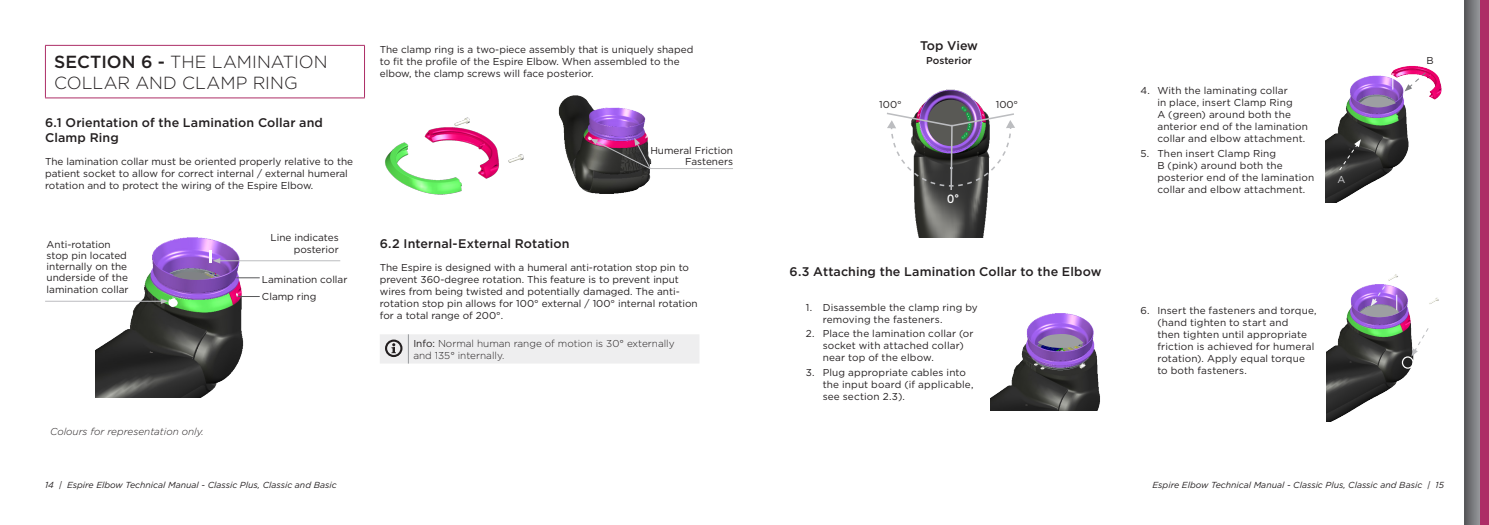
<style>
.page{position:relative;width:1489px;height:525px;background:#fff}
.page>*{position:absolute;margin:0;border:0;box-sizing:border-box;transform-origin:0 0}
.Head-Section{font:300 17.5px/21px "Gotham";letter-spacing:.005em;color:#231f20}
.Head-A{font:500 12.5px/15px "Gotham";letter-spacing:.01em;color:#231f20}
.Call_out{font:500 12.5px "Gotham";letter-spacing:-.02em;color:#231f20}
.t1{font:500 12.38px "Brandon Grotesque";color:#57585a}
.t2{font:500 12.38px "Brandon Grotesque";color:#fff}
.Body-Base{font:10px/12px "Gotham";color:#231f20}
.Call_out-2{font:10px/11.2px "Gotham";color:#231f20;text-align:right}
.Body-Note{font:300 10px/11.2px "Gotham";color:#231f20}
.Body-Base-2{font:italic 300 10px "Gotham";color:#231f20}
.Call_out-3{font:500 10px "Gotham";color:#231f20}
.t3{font:10px "Gotham";color:#d1d2d4}
.t4{font:italic 8.75px "Gotham";color:#231f20}
.s1{font-weight:500}
.s2{font-weight:400}
</style>
<div class="page">
<svg style="left:1464px;top:0;width:16px;height:524px"></svg>
<div style="left:1480px;top:0;width:8px;height:524px;background:#ad2d66"></div>
<hr style="left:45px;top:45px;width:320px;height:1px;background:#ad2d66">
<hr style="left:45px;top:46px;width:1px;height:52px;background:#ad2d66">
<hr style="left:364px;top:46px;width:1px;height:52px;background:#ad2d66">
<hr style="left:45px;top:98px;width:320px;height:1px;background:#ad2d66">
<img style="left:96px;top:237px;width:183px;height:161px">
<hr style="left:218px;top:260px;width:122px;height:1px;background:#bcbdc0">
<hr style="left:45px;top:301px;width:118px;height:1px;background:#bcbdc0">
<svg style="left:161px;top:297px;width:17px;height:10px"></svg>
<img style="left:385px;top:117px;width:139px;height:78px">
<img style="left:558px;top:95px;width:94px;height:99px">
<div style="left:380px;top:334px;width:319px;height:29px;background:#eeeeef"></div>
<hr style="left:649px;top:168px;width:84px;height:1px;background:#bcbdc0">
<svg style="left:590px;top:138px;width:61px;height:31px"></svg>
<img style="left:990px;top:313px;width:110px;height:97px">
<img style="left:1325px;top:66px;width:117px;height:136px">
<svg style="left:1392px;top:73px;width:1px;height:16px"></svg>
<svg style="left:1404px;top:72px;width:22px;height:19px"></svg>
<svg style="left:1338px;top:139px;width:22px;height:32px"></svg>
<img style="left:1326px;top:274px;width:113px;height:147px">
<svg style="left:1411px;top:327px;width:17px;height:29px"></svg>
<svg style="left:173px;top:270px;width:39px;height:10px"></svg>
<svg style="left:1037px;top:333px;width:46px;height:15px"></svg>
<svg style="left:1359px;top:95px;width:36px;height:13px"></svg>
<svg style="left:1359px;top:285px;width:39px;height:32px"></svg>
<div style="left:168px;top:298px;width:9px;height:8px;background:#fff;border-radius:50%"></div>
<svg style="left:209px;top:250px;width:11px;height:13px"></svg>
<svg style="left:238px;top:296px;width:22px;height:1px"></svg>
<svg style="left:236px;top:277px;width:24px;height:1px"></svg>
<div style="left:1401px;top:356px;width:12px;height:12px;border:1px solid #fff;border-radius:50%"></div>
<img style="left:914px;top:89px;width:74px;height:148px">
<div style="left:927px;top:100px;width:46px;height:46px;background:#595955;border-radius:50%"></div>
<svg style="left:887px;top:106px;width:128px;height:85px"></svg>
<div style="left:878px;top:96px;width:30px;height:15px;background:#fff"></div>
<div style="left:994px;top:96px;width:31px;height:15px;background:#fff"></div>
<p class="Head-Section" style="left:54px;top:51px;width:275px"><span class="s1">SECTION 6 -</span> THE LAMINATION<br>COLLAR AND CLAMP RING</p>
<p class="Head-A" style="left:45px;top:115px;width:279px">6.1 Orientation of the Lamination Collar and<br>Clamp Ring</p>
<p class="Body-Base" style="left:45px;top:155px;width:309px">The lamination collar must be oriented properly relative to the patient socket to allow for correct internal / external humeral rotation and to protect the wiring of the Espire Elbow.</p>
<p class="Call_out-2" style="left:47px;top:238px;width:83px;text-align:left">Anti-rotation stop pin located internally on the underside of the lamination collar</p>
<p class="Body-Base-2" style="left:50px;top:425px;width:155px">Colours for representation only.</p>
<p class="Call_out-2" style="left:270px;top:231px;width:70px;line-height:12px">Line indicates posterior</p>
<p class="Call_out-2" style="left:262px;top:273px;width:87px">Lamination collar</p>
<p class="Call_out-2" style="left:262px;top:291px;width:56px">Clamp ring</p>
<p class="Body-Base" style="left:380px;top:43px;width:315px">The clamp ring is a two-piece assembly that is uniquely shaped to fit the profile of the Espire Elbow. When assembled to the elbow, the clamp screws will face posterior.</p>
<p class="Call_out-2" style="left:650px;top:144px;width:84px">Humeral Friction<br>Fasteners</p>
<p class="Head-A" style="left:380px;top:236px;width:191px">6.2 Internal-External Rotation</p>
<p class="Body-Base" style="left:380px;top:261px;width:319px">The Espire is designed with a humeral anti-rotation stop pin to prevent 360-degree rotation. This feature is to prevent input wires from being twisted and potentially damaged. The anti&shy;rotation stop pin allows for 100° external / 100° internal rotation for a total range of 200°.</p>
<p class="Body-Note" style="left:413px;top:337px;width:263px"><span class="s2">Info:</span> Normal human range of motion is 30° externally and 135° internally.</p>
<p class="Call_out" style="left:920px;top:37px;width:59px">Top View</p>
<p class="Call_out-3" style="left:926px;top:53px;width:47px">Posterior</p>
<p class="Body-Base" style="left:879px;top:98px;width:24px">100°</p>
<p class="Body-Base" style="left:995px;top:98px;width:24px">100°</p>
<p class="t1" style="left:880px;top:97px;width:25px">100°</p>
<p class="t1" style="left:998px;top:97px;width:25px">100°</p>
<p class="t2" style="left:946px;top:190px;width:13px">0°</p>
<p class="Head-A" style="left:789px;top:263px;width:313px">6.3 Attaching the Lamination Collar to the Elbow</p>
<p class="Body-Base" style="left:822px;top:300px;width:157px;text-indent:-17px">1. Disassemble the clamp ring by removing the fasteners.</p>
<p class="Body-Base" style="left:822px;top:327px;width:152px;text-indent:-17px">2. Place the lamination collar (or socket with attached collar) near top of the elbow.</p>
<p class="Body-Base" style="left:822px;top:365px;width:152px;text-indent:-17px">3. Plug appropriate cables into the input board (if applicable, see section 2.3).</p>
<p class="Body-Base" style="left:1157px;top:84px;width:152px;text-indent:-17px">4. With the laminating collar<br>in place, insert Clamp Ring<br>A (green) around both the anterior end of the lamination collar and elbow attachment.</p>
<p class="Body-Base" style="left:1157px;top:147px;width:158px;text-indent:-17px">5. Then insert Clamp Ring<br>B (pink) around both the posterior end of the lamination collar and elbow attachment.</p>
<p class="t3" style="left:1337px;top:173px;width:9px">A</p>
<p class="Body-Base" style="left:1157px;top:304px;width:161px;text-indent:-17px">6. Insert the fasteners and torque, (hand tighten to start and<br>then tighten until appropriate friction is achieved for humeral rotation). Apply equal torque to both fasteners.</p>
<p class="Body-Base" style="left:1426px;top:54px;width:9px">B</p>
<p class="t4" style="left:45px;top:479px;width:293px">14 | Espire Elbow Technical Manual - Classic Plus, Classic and Basic</p>
<p class="t4" style="left:1152px;top:479px;width:293px">Espire Elbow Technical Manual - Classic Plus, Classic and Basic | 15</p>
</div>
